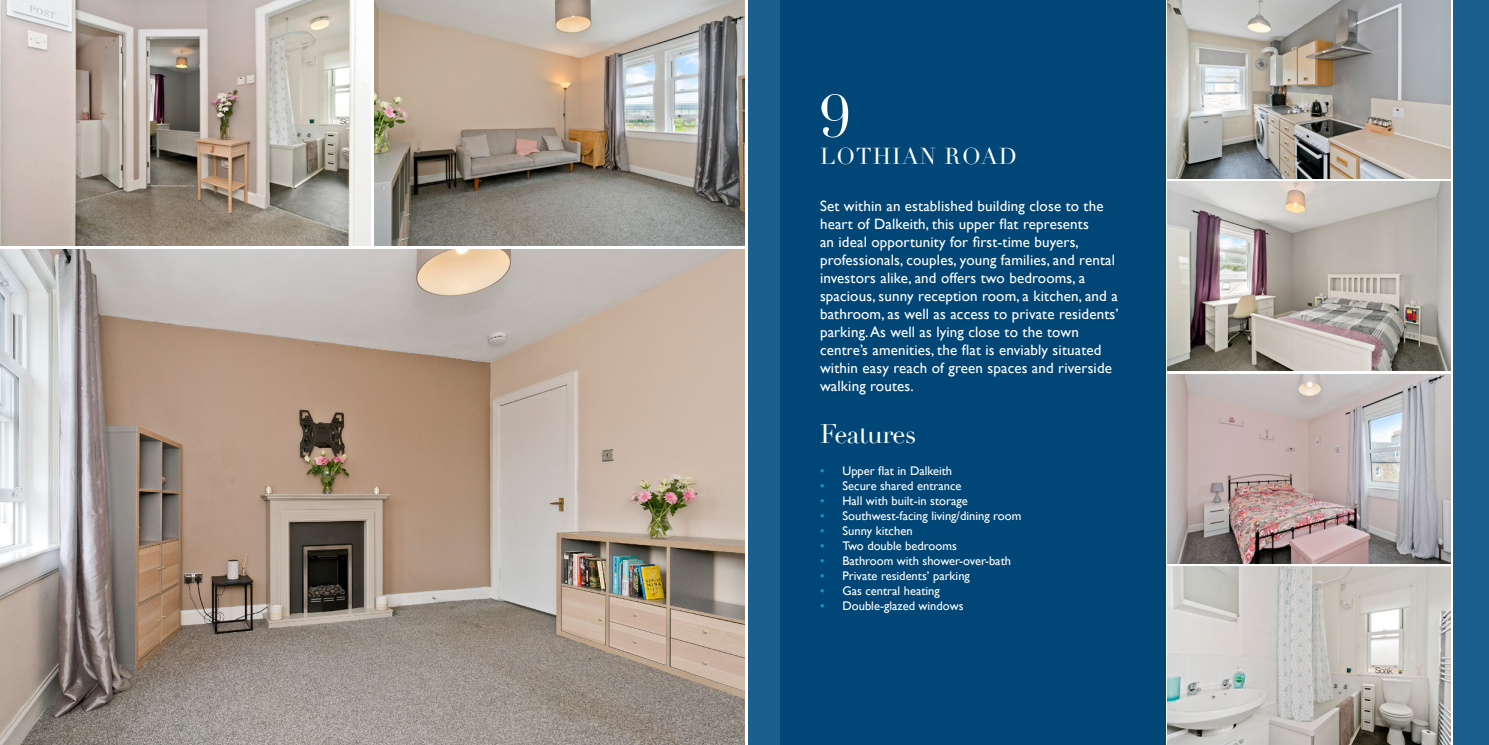
<style>
.page{position:relative;width:1489px;height:745px;background:#fff}
.page>*{position:absolute;margin:0;border:0;box-sizing:border-box;transform-origin:0 0}
.Headline{font:26.25px "Didot";letter-spacing:-.02em;color:#fff}
.Address_1{font:22.5px "Didot";letter-spacing:.05em;color:#fff}
.Features{font:15px/18px "Gill Sans";letter-spacing:.01em;color:#fff}
.t1{font:12.5px "Gill Sans";color:#fff}
.s1{font-weight:600;color:#1791c8}
</style>
<div class="page">
<div style="left:748px;top:0;width:416px;height:744px;background:#004676"></div>
<div style="left:748px;top:0;width:32px;height:744px;background:#1a608f"></div>
<div style="left:1452px;top:0;width:36px;height:744px;background:#1a608f"></div>
<img style="left:0;top:249px;width:744px;height:495px">
<img style="left:0;top:0;width:371px;height:245px">
<img style="left:374px;top:0;width:370px;height:245px">
<img style="left:1167px;top:0;width:282px;height:178px">
<img style="left:1167px;top:182px;width:282px;height:188px">
<img style="left:1167px;top:374px;width:282px;height:188px">
<img style="left:1167px;top:566px;width:282px;height:178px">
<p class="Address_1" style="left:820px;top:142px;width:199px">LOTHIAN ROAD</p>
<p class="Features" style="left:820px;top:197px;width:300px">Set within an established building close to the heart of Dalkeith, this upper flat represents<br>an ideal opportunity for first-time buyers, professionals, couples, young families, and rental investors alike, and offers two bedrooms, a spacious, sunny reception room, a kitchen, and a bathroom, as well as access to private residents’ parking. As well as lying close to the town centre’s amenities, the flat is enviably situated within easy reach of green spaces and riverside walking routes.</p>
<p class="Headline" style="left:820px;top:417px;width:98px">Features</p>
<p class="t1" style="left:820px;top:462px;width:134px"><span class="s1">•</span> Upper flat in Dalkeith</p>
<p class="t1" style="left:820px;top:477px;width:143px"><span class="s1">•</span> Secure shared entrance</p>
<p class="t1" style="left:820px;top:492px;width:149px"><span class="s1">•</span> Hall with built-in storage</p>
<p class="t1" style="left:820px;top:507px;width:203px"><span class="s1">•</span> Southwest-facing living/dining room</p>
<p class="t1" style="left:820px;top:522px;width:94px"><span class="s1">•</span> Sunny kitchen</p>
<p class="t1" style="left:820px;top:537px;width:138px"><span class="s1">•</span> Two double bedrooms</p>
<p class="t1" style="left:820px;top:552px;width:192px"><span class="s1">•</span> Bathroom with shower-over-bath</p>
<p class="t1" style="left:820px;top:567px;width:151px"><span class="s1">•</span> Private residents’ parking</p>
<p class="t1" style="left:820px;top:582px;width:121px"><span class="s1">•</span> Gas central heating</p>
<p class="t1" style="left:820px;top:597px;width:145px"><span class="s1">•</span> Double-glazed windows</p>
</div>
